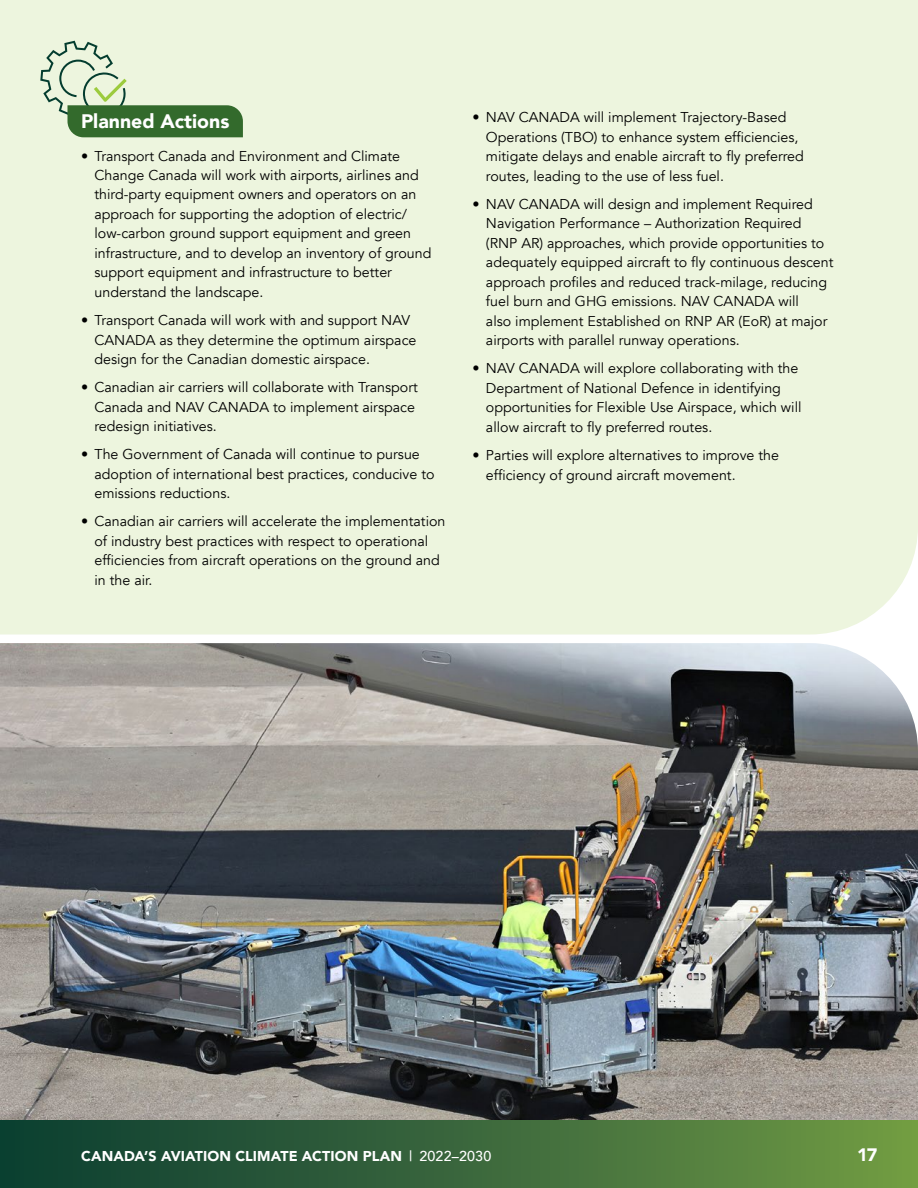
<style>
.page{position:relative;width:918px;height:1188px;background:#fff}
.page>*{position:absolute;margin:0;border:0;box-sizing:border-box;transform-origin:0 0}
.t1{font:900 19.5px "Avenir";color:#fff}
.t2{font:900 18px "Avenir";color:#fff}
.t3{font:14.25px/19.5px "Avenir";color:#000}
.t4{font:900 14.25px "Avenir";letter-spacing:.01em;color:#fff}
.s1{font-weight:500}
</style>
<div class="page">
<div style="left:0;top:0;width:918px;height:634px;background:#edf5de"></div>
<img style="left:0;top:643px;width:918px;height:477px">
<svg style="left:40px;top:41px;width:203px;height:96px;background:#afc7a4"></svg>
<div style="left:0;top:1120px;width:918px;height:68px;background:linear-gradient(to right,#083a32,#709944)"></div>
<h1 class="t1" style="left:81px;top:104px;width:150px">Planned Actions</h1>
<p class="t3" style="left:94px;top:146px;width:338px;text-indent:-13px">• Transport Canada and Environment and Climate Change Canada will work with airports, airlines and third-party equipment owners and operators on an approach for supporting the adoption of electric/ low-carbon ground support equipment and green infrastructure, and to develop an inventory of ground support equipment and infrastructure to better understand the landscape.</p>
<p class="t3" style="left:94px;top:311px;width:323px;text-indent:-13px">• Transport Canada will work with and support NAV<br>CANADA as they determine the optimum airspace design for the Canadian domestic airspace.</p>
<p class="t3" style="left:94px;top:378px;width:325px;text-indent:-13px">• Canadian air carriers will collaborate with Transport<br>Canada and NAV CANADA to implement airspace redesign initiatives.</p>
<p class="t3" style="left:94px;top:445px;width:342px;text-indent:-13px">• The Government of Canada will continue to pursue adoption of international best practices, conducive to emissions reductions.</p>
<p class="t3" style="left:94px;top:512px;width:353px;text-indent:-13px">• Canadian air carriers will accelerate the implementation of industry best practices with respect to operational efficiencies from aircraft operations on the ground and in the air.</p>
<p class="t3" style="left:486px;top:108px;width:319px;text-indent:-13px">• NAV CANADA will implement Trajectory-Based Operations (TBO) to enhance system efficiencies, mitigate delays and enable aircraft to fly preferred routes, leading to the use of less fuel.</p>
<p class="t3" style="left:486px;top:194px;width:349px;text-indent:-13px">• NAV CANADA will design and implement Required Navigation Performance – Authorization Required (RNP AR) approaches, which provide opportunities to adequately equipped aircraft to fly continuous descent approach profiles and reduced track-milage, reducing fuel burn and GHG emissions. NAV CANADA will<br>also implement Established on RNP AR (EoR) at major airports with parallel runway operations.</p>
<p class="t3" style="left:486px;top:359px;width:317px;text-indent:-13px">• NAV CANADA will explore collaborating with the Department of National Defence in identifying opportunities for Flexible Use Airspace, which will allow aircraft to fly preferred routes.</p>
<p class="t3" style="left:486px;top:446px;width:295px;text-indent:-13px">• Parties will explore alternatives to improve the efficiency of ground aircraft movement.</p>
<p class="t4" style="left:81px;top:1143px;width:412px">CANADA’S AVIATION CLIMATE ACTION PLAN <span class="s1">| 2022–2030</span></p>
<p class="t2" style="left:857px;top:1139px;width:22px">17</p>
</div>
